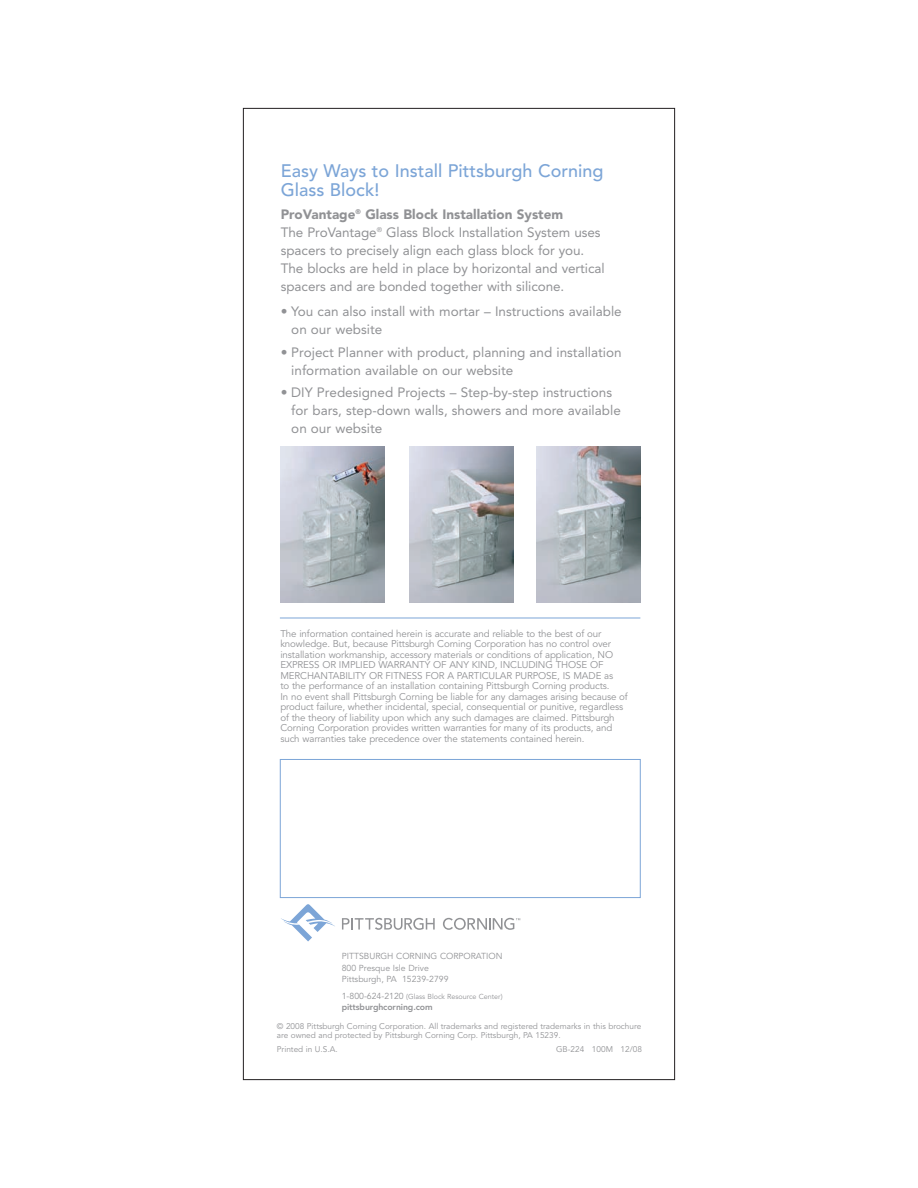
<style>
.page{position:relative;width:918px;height:1188px;background:#fff}
.page>*{position:absolute;margin:0;border:0;box-sizing:border-box;transform-origin:0 0}
.t1{font:500 18px/19.5px "Avenir";color:#7ca5d7}
.t2{font:13.5px/18px "Avenir";color:#919295}
.t3{font:9.75px/10.5px "Avenir";letter-spacing:-.01em;color:#919295}
.t4{font:8.7px/11.7px "Avenir";color:#919295}
.t5{font:800 8.7px "Avenir";letter-spacing:-.01em;color:#919295}
.t6{font:8.25px/9px "Avenir";color:#919295}
.t7{font:7.2px "Avenir";color:#919295}
.s1{font-weight:900}
.s2{font-size:8.7px}
</style>
<div class="page">
<hr style="left:280px;top:618px;width:360px;height:1px;background:#7ca5d7">
<img style="left:281px;top:446px;width:103px;height:156px">
<img style="left:410px;top:446px;width:104px;height:156px">
<img style="left:536px;top:446px;width:104px;height:156px">
<svg style="left:281px;top:904px;width:54px;height:37px"></svg>
<svg style="left:342px;top:918px;width:93px;height:12px"></svg>
<svg style="left:443px;top:918px;width:77px;height:12px"></svg>
<div style="left:280px;top:759px;width:361px;height:139px;border:1px solid #7ca5d7"></div>
<h1 class="t1" style="left:281px;top:162px;width:324px">Easy Ways to Install Pittsburgh Corning<br>Glass Block!</h1>
<p class="t2" style="left:281px;top:206px;width:325px"><span class="s1">ProVantage</span><sup>®</sup> <span class="s1">Glass Block Installation System<br></span>The ProVantage<sup>®</sup> Glass Block Installation System uses spacers to precisely align each glass block for you.<br>The blocks are held in place by horizontal and vertical spacers and are bonded together with silicone.</p>
<h2 class="t2" style="left:291px;top:304px;width:332px;text-indent:-11px">• You can also install with mortar – Instructions available on our website</h2>
<h2 class="t2" style="left:291px;top:344px;width:332px;text-indent:-11px">• Project Planner with product, planning and installation information available on our website</h2>
<h2 class="t2" style="left:291px;top:385px;width:331px;text-indent:-11px">• DIY Predesigned Projects – Step-by-step instructions for bars, step-down walls, showers and more available on our website</h2>
<p class="t3" style="left:280px;top:629px;width:349px">The information contained herein is accurate and reliable to the best of our knowledge. But, because Pittsburgh Corning Corporation has no control over installation workmanship, accessory materials or conditions of application, NO EXPRESS OR IMPLIED WARRANTY OF ANY KIND, INCLUDING THOSE OF MERCHANTABILITY OR FITNESS FOR A PARTICULAR PURPOSE, IS MADE as<br>to the performance of an installation containing Pittsburgh Corning products.<br>In no event shall Pittsburgh Corning be liable for any damages arising because of product failure, whether incidental, special, consequential or punitive, regardless of the theory of liability upon which any such damages are claimed. Pittsburgh Corning Corporation provides written warranties for many of its products, and such warranties take precedence over the statements contained herein.</p>
<p class="t4" style="left:342px;top:951px;width:162px">PITTSBURGH CORNING CORPORATION<br>800 Presque Isle Drive<br>Pittsburgh, PA 15239-2799</p>
<p class="t7" style="left:342px;top:993px;width:162px"><span class="s2">1-800-624-2120</span> (Glass Block Resource Center)</p>
<p class="t5" style="left:342px;top:1004px;width:92px">pittsburghcorning.com</p>
<p class="t6" style="left:277px;top:1022px;width:366px">© 2008 Pittsburgh Corning Corporation. All trademarks and registered trademarks in this brochure are owned and protected by Pittsburgh Corning Corp. Pittsburgh, PA 15239.</p>
<p class="t6" style="left:277px;top:1045px;width:62px">Printed in U.S.A.</p>
<p class="t6" style="left:556px;top:1045px;width:87px">GB-224 100M 12/08</p>
</div>
